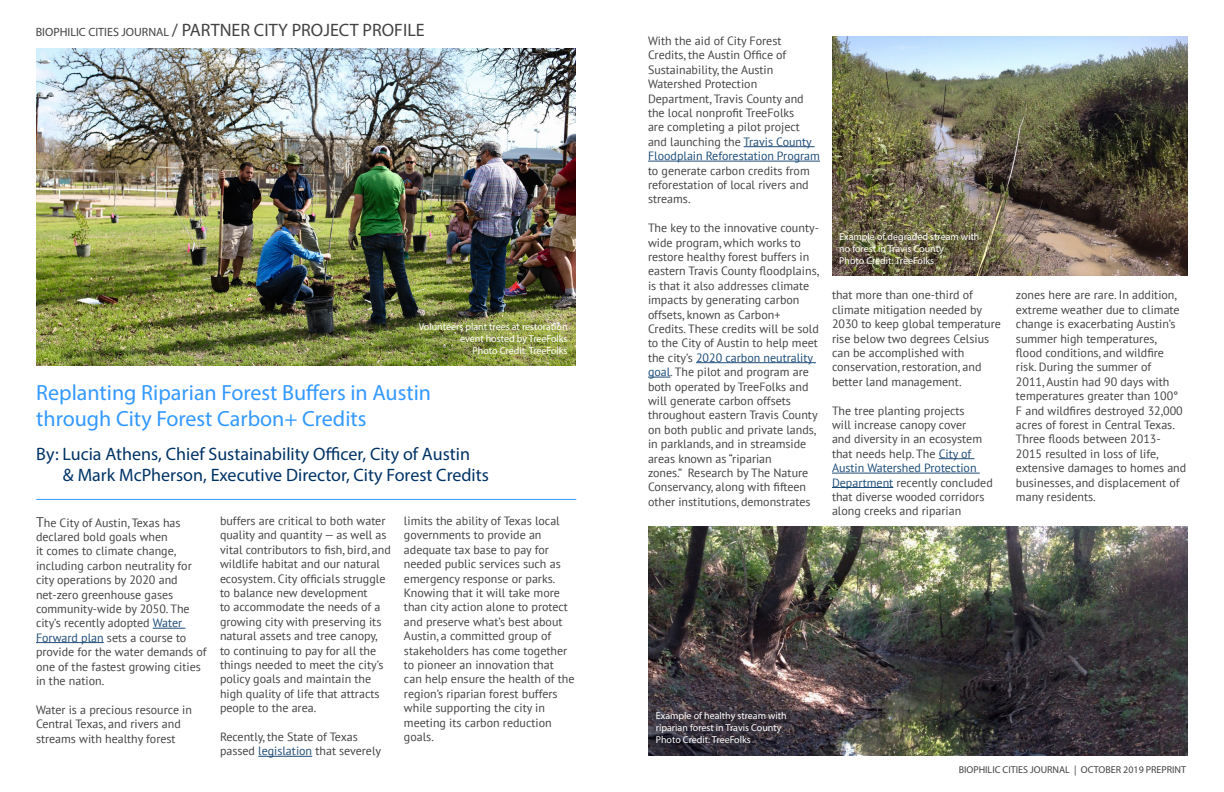
<style>
.page{position:relative;width:1224px;height:792px;background:#fff}
.page>*{position:absolute;margin:0;border:0;box-sizing:border-box;transform-origin:0 0}
.t1{font:22px/26.4px "Myriad Pro";color:#39f}
.t2{font:18px/21.6px "Myriad Pro";color:#036}
.t3{font:18px "Myriad Pro";color:#434345}
.t4{font:12px/14.4px "PT Sans";color:#434345}
.t5{font:10px/12px "Myriad Pro";color:#fff}
.t6{font:10px "Myriad Pro";color:#434345}
.s1{font-size:12px}
.s2{font-size:14px}
.s3{color:#1f4e79}
</style>
<div class="page">
<hr style="left:744px;top:146px;width:71px;height:1px;background:#1f4e79">
<hr style="left:648px;top:161px;width:172px;height:1px;background:#1f4e79">
<hr style="left:696px;top:362px;width:120px;height:1px;background:#1f4e79">
<svg style="left:648px;top:377px;width:22px;height:1px"></svg>
<hr style="left:939px;top:458px;width:36px;height:1px;background:#1f4e79">
<hr style="left:832px;top:473px;width:148px;height:1px;background:#1f4e79">
<hr style="left:832px;top:487px;width:61px;height:1px;background:#1f4e79">
<img style="left:832px;top:36px;width:356px;height:240px">
<hr style="left:153px;top:628px;width:32px;height:1px;background:#1f4e79">
<hr style="left:36px;top:642px;width:68px;height:1px;background:#1f4e79">
<hr style="left:258px;top:756px;width:54px;height:1px;background:#1f4e79">
<hr style="left:36px;top:499px;width:540px;height:1px;background:#39f">
<img style="left:36px;top:49px;width:540px;height:317px">
<img style="left:648px;top:527px;width:540px;height:228px">
<h2 class="t3" style="left:36px;top:19px;width:391px"><span class="s1">BIOPHILIC CITIES JOURNAL</span> / PARTNER CITY PROJECT PROFILE</h2>
<p class="t5" style="left:419px;top:321px;width:150px;text-align:right">Volunteers plant trees at restoration event hosted by TreeFolks<br>Photo Credit: TreeFolks</p>
<h1 class="t1" style="left:36px;top:379px;width:396px">Replanting Riparian Forest Buffers in Austin through City Forest Carbon+ Credits</h1>
<h2 class="t2" style="left:63px;top:442px;width:427px;text-indent:-27px">By: Lucia Athens, Chief Sustainability Officer, City of Austin<br>&amp; Mark McPherson, Executive Director, City Forest Credits</h2>
<p class="t4" style="left:36px;top:515px;width:172px"><span class="s2">T</span>he City of Austin, Texas has declared bold goals when<br>it comes to climate change, including carbon neutrality for city operations by 2020 and net-zero greenhouse gases community-wide by 2050. The city’s recently adopted <span class="s3">Water<br>Forward plan</span> sets a course to provide for the water demands of one of the fastest growing cities in the nation.</p>
<p class="t4" style="left:36px;top:702px;width:158px">Water is a precious resource in<br>Central Texas, and rivers and streams with healthy forest</p>
<p class="t4" style="left:220px;top:513px;width:172px">buffers are critical to both water quality and quantity — as well as vital contributors to fish, bird, and wildlife habitat and our natural ecosystem. City officials struggle to balance new development<br>to accommodate the needs of a growing city with preserving its natural assets and tree canopy, to continuing to pay for all the things needed to meet the city’s policy goals and maintain the high quality of life that attracts people to the area.</p>
<p class="t4" style="left:220px;top:729px;width:163px">Recently, the State of Texas passed <span class="s3">legislation</span> that severely</p>
<p class="t4" style="left:404px;top:513px;width:172px">limits the ability of Texas local governments to provide an adequate tax base to pay for needed public services such as emergency response or parks.<br>Knowing that it will take more than city action alone to protect and preserve what’s best about<br>Austin, a committed group of stakeholders has come together to pioneer an innovation that can help ensure the health of the region’s riparian forest buffers while supporting the city in meeting its carbon reduction goals.</p>
<p class="t4" style="left:648px;top:33px;width:174px">With the aid of City Forest<br>Credits, the Austin Office of<br>Sustainability, the Austin<br>Watershed Protection<br>Department, Travis County and the local nonprofit TreeFolks<br>are completing a pilot project and launching the <span class="s3">Travis County<br>Floodplain Reforestation Program</span></p>
<p class="t4" style="left:648px;top:163px;width:163px;text-align:justify">to generate carbon credits from reforestation of local rivers and streams.</p>
<p class="t4" style="left:648px;top:221px;width:173px">The key to the innovative county&shy;wide program, which works to restore healthy forest buffers in eastern Travis County floodplains, is that it also addresses climate impacts by generating carbon offsets, known as Carbon+<br>Credits. These credits will be sold to the City of Austin to help meet the city’s <span class="s3">2020 carbon neutrality goal</span>. The pilot and program are both operated by TreeFolks and will generate carbon offsets throughout eastern Travis County on both public and private lands, in parklands, and in streamside areas known as “riparian<br>zones.” Research by The Nature<br>Conservancy, along with fifteen other institutions, demonstrates</p>
<p class="t5" style="left:839px;top:231px;width:142px">Example of degraded stream with no forest in Travis County<br>Photo Credit: TreeFolks</p>
<p class="t4" style="left:832px;top:288px;width:170px">that more than one-third of climate mitigation needed by<br>2030 to keep global temperature rise below two degrees Celsius can be accomplished with conservation, restoration, and better land management.</p>
<p class="t4" style="left:832px;top:403px;width:162px">The tree planting projects<br>will increase canopy cover<br>and diversity in an ecosystem that needs help. The <span class="s3">City of<br>Austin Watershed Protection<br>Department</span> recently concluded that diverse wooded corridors along creeks and riparian</p>
<p class="t4" style="left:1016px;top:288px;width:172px">zones here are rare. In addition, extreme weather due to climate change is exacerbating Austin’s summer high temperatures,<br>flood conditions, and wildfire risk. During the summer of<br>2011, Austin had 90 days with temperatures greater than 100°<br>F and wildfires destroyed 32,000 acres of forest in Central Texas.<br>Three floods between 2013-<br>2015 resulted in loss of life, extensive damages to homes and businesses, and displacement of many residents.</p>
<p class="t5" style="left:656px;top:710px;width:133px">Example of healthy stream with riparian forest in Travis County<br>Photo Credit: TreeFolks</p>
<p class="t6" style="left:959px;top:763px;width:229px">BIOPHILIC CITIES JOURNAL | OCTOBER 2019 PREPRINT</p>
</div>
